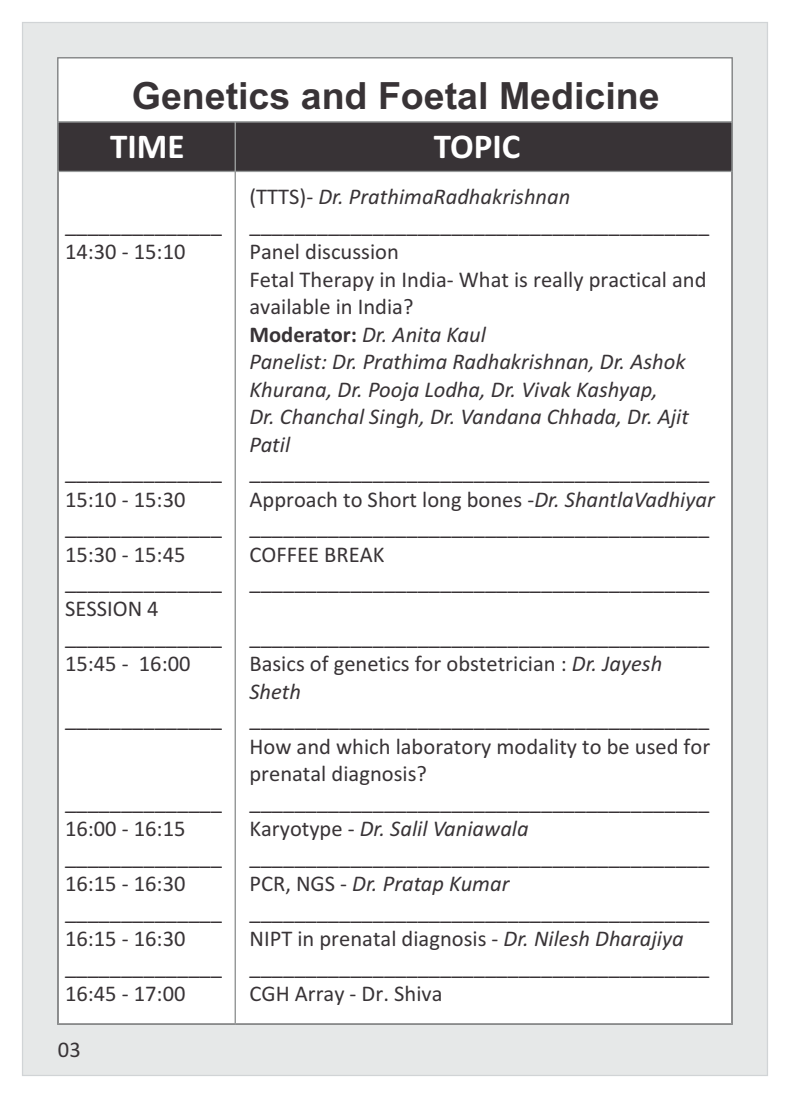
<style>
.page{position:relative;width:790px;height:1098px;background:#fff}
.page>*{position:absolute;margin:0;border:0;box-sizing:border-box;transform-origin:0 0}
.t1{font:700 37.5px "Arial";color:#383336}
.t2{font:700 35px "Calibri";color:#fff}
.t3{font:22.5px/27.5px "Calibri";color:#383336}
.t4{font:italic 22.5px/27.5px "Calibri";color:#383336}
.s1{font-style:normal}
.s2{font-weight:700;font-style:normal}
.s3{font-style:italic}
</style>
<div class="page">
<div style="left:22px;top:22px;width:745px;height:1053px;background:#e6e8e8"></div>
<div style="left:57px;top:173px;width:675px;height:852px;background:#fff"></div>
<div style="left:57px;top:123px;width:675px;height:50px;background:#383336"></div>
<div style="left:57px;top:57px;width:675px;height:66px;background:#fff"></div>
<h1 class="t1" style="left:132px;top:82px;width:529px">Genetics and Foetal Medicine</h1>
<h2 class="t2" style="left:110px;top:131px;width:76px">TIME</h2>
<h2 class="t2" style="left:433px;top:131px;width:88px">TOPIC</h2>
<p class="t3" style="left:65px;top:212px;width:158px">______________<br>14:30 - 15:10</p>
<p class="t3" style="left:65px;top:459px;width:158px">______________<br>15:10 - 15:30 ______________<br>15:30 - 15:45 ______________<br>SESSION 4 ______________<br>15:45 - 16:00</p>
<p class="t3" style="left:65px;top:707px;width:158px">______________</p>
<p class="t3" style="left:65px;top:789px;width:158px">______________<br>16:00 - 16:15 ______________<br>16:15 - 16:30 ______________<br>16:15 - 16:30 ______________<br>16:45 - 17:00</p>
<p class="t3" style="left:58px;top:1037px;width:24px">03</p>
<p class="t4" style="left:249px;top:185px;width:461px"><span class="s1">(TTTS)-</span> Dr. PrathimaRadhakrishnan <span class="s1">_________________________________________ Panel discussion<br>Fetal Therapy in India- What is really practical and available in India?<br></span><span class="s2">Moderator:</span> Dr. Anita Kaul<br>Panelist: Dr. Prathima Radhakrishnan, Dr. Ashok Khurana, Dr. Pooja Lodha, Dr. Vivak Kashyap,<br>Dr. Chanchal Singh, Dr. Vandana Chhada, Dr. Ajit Patil</p>
<p class="t3" style="left:249px;top:459px;width:466px">_________________________________________ Approach to Short long bones -<span class="s3">Dr. ShantlaVadhiyar </span>_________________________________________ COFFEE BREAK _________________________________________</p>
<p class="t3" style="left:249px;top:624px;width:461px">_________________________________________<br>Basics of genetics for obstetrician : <span class="s3">Dr. Jayesh<br>Sheth</span></p>
<p class="t3" style="left:249px;top:707px;width:462px">_________________________________________ How and which laboratory modality to be used for prenatal diagnosis? _________________________________________ Karyotype - <span class="s3">Dr. Salil Vaniawala </span>_________________________________________ PCR, NGS - <span class="s3">Dr. Pratap Kumar </span>_________________________________________ NIPT in prenatal diagnosis - <span class="s3">Dr. Nilesh Dharajiya </span>_________________________________________ CGH Array - Dr. Shiva</p>
</div>
